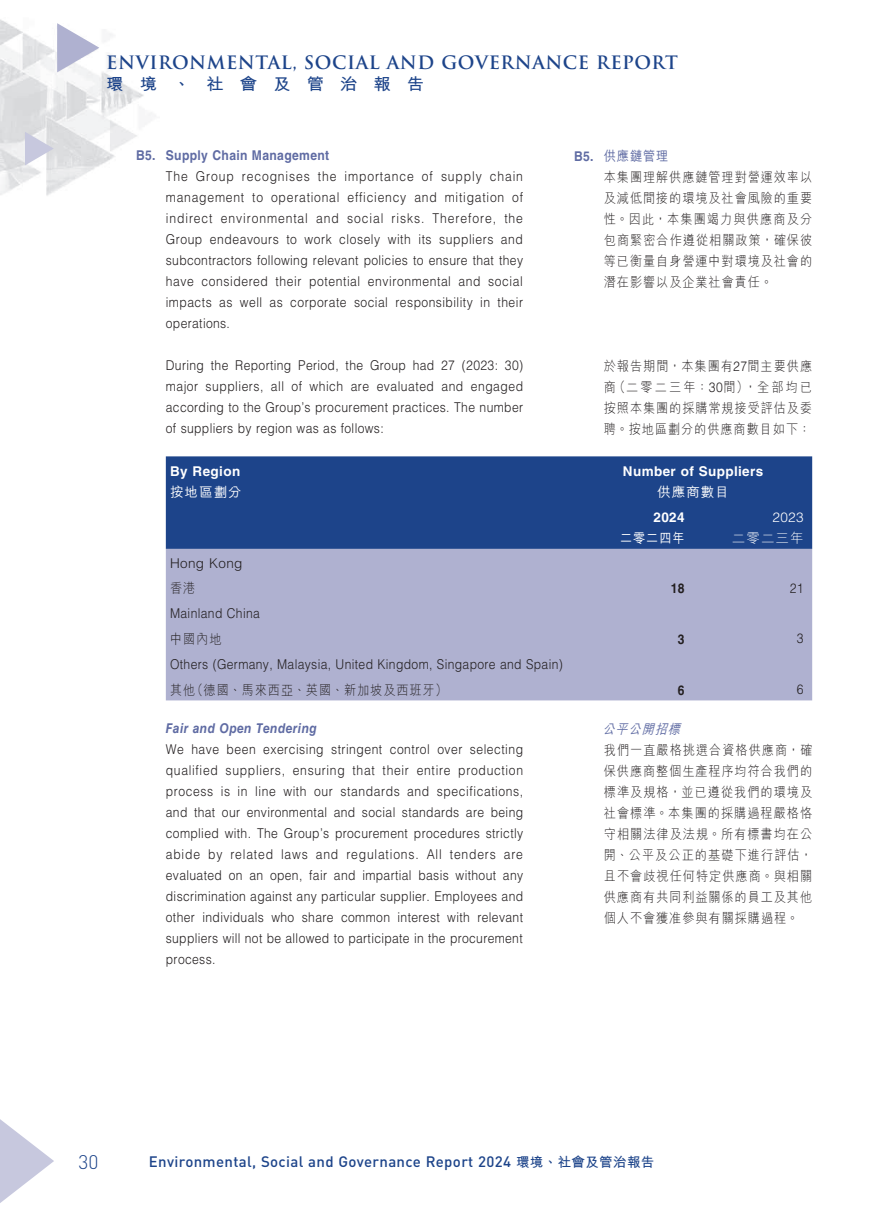
<style>
.page{position:relative;width:893px;height:1212px;background:#fff}
.page>*{position:absolute;margin:0;border:0;box-sizing:border-box;transform-origin:0 0}
.t1{font:300 19.5px "DIN Pro";color:#1d448a}
.t2{font:700 18px "Trajan Pro";letter-spacing:.03em;color:#1d448a}
.t3{font:700 16.5px "M Hei HK";letter-spacing:.93em;color:#1d448a;scale:1.05 1}
.t4{font:500 15px "DIN Pro";letter-spacing:.025em;color:#1d448a}
.t5{font:300 13.5px/21px "Helvetica LT Std";letter-spacing:.03em;color:#231f20;text-align:justify;scale:.9 1}
.t6{font:300 13.5px/21px "M Hei HK";letter-spacing:.08em;color:#231f20;text-align:justify;scale:.9 1}
.t7{font:700 13.5px "Helvetica LT Std";letter-spacing:.03em;color:#fff}
.t8{font:700 13.5px "Helvetica LT Std";letter-spacing:.03em;color:#5f6ba3;scale:.9 1}
.t9{font:italic 700 13.5px "Helvetica LT Std";letter-spacing:.03em;color:#5f6ba3;scale:.9 1}
.t10{font:500 13.5px "M Hei HK";letter-spacing:.08em;color:#fff}
.t11{font:300 13.5px "Helvetica LT Std";letter-spacing:.03em;color:#231f20}
.t12{font:italic 500 13.5px "M Hei HK";color:#5f6ba3;scale:.9 1}
.t13{font:500 13.5px "M Hei HK";letter-spacing:.08em;color:#fff;scale:.9 1}
.t14{font:300 13.5px "M Hei HK";letter-spacing:.08em;color:#fff}
.t15{font:300 13.5px "Helvetica LT Std";color:#fff}
.t16{font:700 13.5px "Helvetica LT Std";color:#231f20;scale:.9 1}
.s1{font-family:"Helvetica LT Std";font-weight:700;color:#5f6ba3}
.s2{font-weight:500;color:#5f6ba3}
.s3{font-family:"Helvetica LT Std"}
.s4{font-family:"M Hei HK";font-weight:700;font-size:13.5px}
</style>
<div class="page">
<img style="left:0;top:19px;width:152px;height:177px">
<svg style="left:57px;top:23px;width:42px;height:49px"></svg>
<svg style="left:25px;top:132px;width:29px;height:33px"></svg>
<svg style="left:0;top:1119px;width:54px;height:84px"></svg>
<div style="left:166px;top:456px;width:646px;height:93px;background:#1d448a"></div>
<div style="left:166px;top:549px;width:646px;height:151px;background:#afb1d0"></div>
<h2 class="t2" style="left:106px;top:51px;width:573px">ENVIRONMENTAL, SOCIAL AND GOVERNANCE REPORT</h2>
<p class="t3" style="left:106px;top:72px;width:304px">環境、社會及管治報告</p>
<p class="t8" style="left:136px;top:147px;width:216px">B5. Supply Chain Management</p>
<p class="t5" style="left:166px;top:166px;width:398px">The Group recognises the importance of supply chain management to operational efficiency and mitigation of indirect environmental and social risks. Therefore, the Group endeavours to work closely with its suppliers and subcontractors following relevant policies to ensure that they have considered their potential environmental and social impacts as well as corporate social responsibility in their operations.</p>
<p class="t5" style="left:166px;top:355px;width:398px">During the Reporting Period, the Group had 27 (2023: 30) major suppliers, all of which are evaluated and engaged according to the Group’s procurement practices. The number of suppliers by region was as follows:</p>
<p class="t7" style="left:170px;top:463px;width:72px">By Region</p>
<p class="t10" style="left:170px;top:482px;width:73px">按地區劃分</p>
<p class="t6" style="left:604px;top:145px;width:233px;text-align:left;text-indent:-30px"><span class="s1">B5.</span> <span class="s2">供應鏈管理<br></span>本集團理解供應鏈管理對營運效率以及減低間接的環境及社會風險的重要性。因此，本集團竭力與供應商及分包商緊密合作遵從相關政策，確保彼等已衡量自身營運中對環境及社會的潛在影響以及企業社會責任。</p>
<p class="t6" style="left:604px;top:355px;width:233px">於報告期間，本集團有<span class="s3">27</span>間主要供應商（二零二三年：<span class="s3">30</span>間），全部均已按照本集團的採購常規接受評估及委聘。按地區劃分的供應商數目如下：</p>
<p class="t7" style="left:623px;top:463px;width:142px">Number of Suppliers</p>
<p class="t10" style="left:657px;top:482px;width:73px">供應商數目</p>
<p class="t7" style="left:653px;top:509px;width:33px">2024</p>
<p class="t13" style="left:620px;top:528px;width:73px">二零二四年</p>
<p class="t15" style="left:772px;top:509px;width:33px">2023</p>
<p class="t14" style="left:732px;top:528px;width:73px">二零二三年</p>
<p class="t11" style="left:170px;top:554px;width:74px">Hong Kong</p>
<p class="t6" style="left:170px;top:577px;width:30px">香港</p>
<p class="t16" style="left:671px;top:580px;width:17px">18</p>
<p class="t5" style="left:790px;top:577px;width:17px">21</p>
<p class="t5" style="left:170px;top:603px;width:101px">Mainland China</p>
<p class="t6" style="left:170px;top:628px;width:59px">中國內地</p>
<p class="t16" style="left:678px;top:631px;width:9px">3</p>
<p class="t5" style="left:797px;top:628px;width:9px">3</p>
<p class="t5" style="left:170px;top:653px;width:438px">Others (Germany, Malaysia, United Kingdom, Singapore and Spain)</p>
<p class="t6" style="left:170px;top:678px;width:309px">其他（德國、馬來西亞、英國、新加坡及西班牙）</p>
<p class="t16" style="left:678px;top:681px;width:9px">6</p>
<p class="t5" style="left:797px;top:678px;width:9px">6</p>
<p class="t9" style="left:166px;top:720px;width:169px">Fair and Open Tendering</p>
<p class="t5" style="left:166px;top:738px;width:399px">We have been exercising stringent control over selecting qualified suppliers, ensuring that their entire production process is in line with our standards and specifications, and that our environmental and social standards are being complied with. The Group’s procurement procedures strictly abide by related laws and regulations. All tenders are evaluated on an open, fair and impartial basis without any discrimination against any particular supplier. Employees and other individuals who share common interest with relevant suppliers will not be allowed to participate in the procurement process.</p>
<p class="t12" style="left:602px;top:719px;width:93px">公平公開招標</p>
<p class="t6" style="left:604px;top:739px;width:233px">我們一直嚴格挑選合資格供應商，確保供應商整個生產程序均符合我們的標準及規格，並已遵從我們的環境及社會標準。本集團的採購過程嚴格恪守相關法律及法規。所有標書均在公開、公平及公正的基礎下進行評估，且不會歧視任何特定供應商。與相關供應商有共同利益關係的員工及其他個人不會獲准參與有關採購過程。</p>
<h1 class="t1" style="left:78px;top:1149px;width:22px">30</h1>
<p class="t4" style="left:149px;top:1152px;width:507px">Environmental, Social and Governance Report 2024 <span class="s4">環境、社會及管治報告</span></p>
</div>
